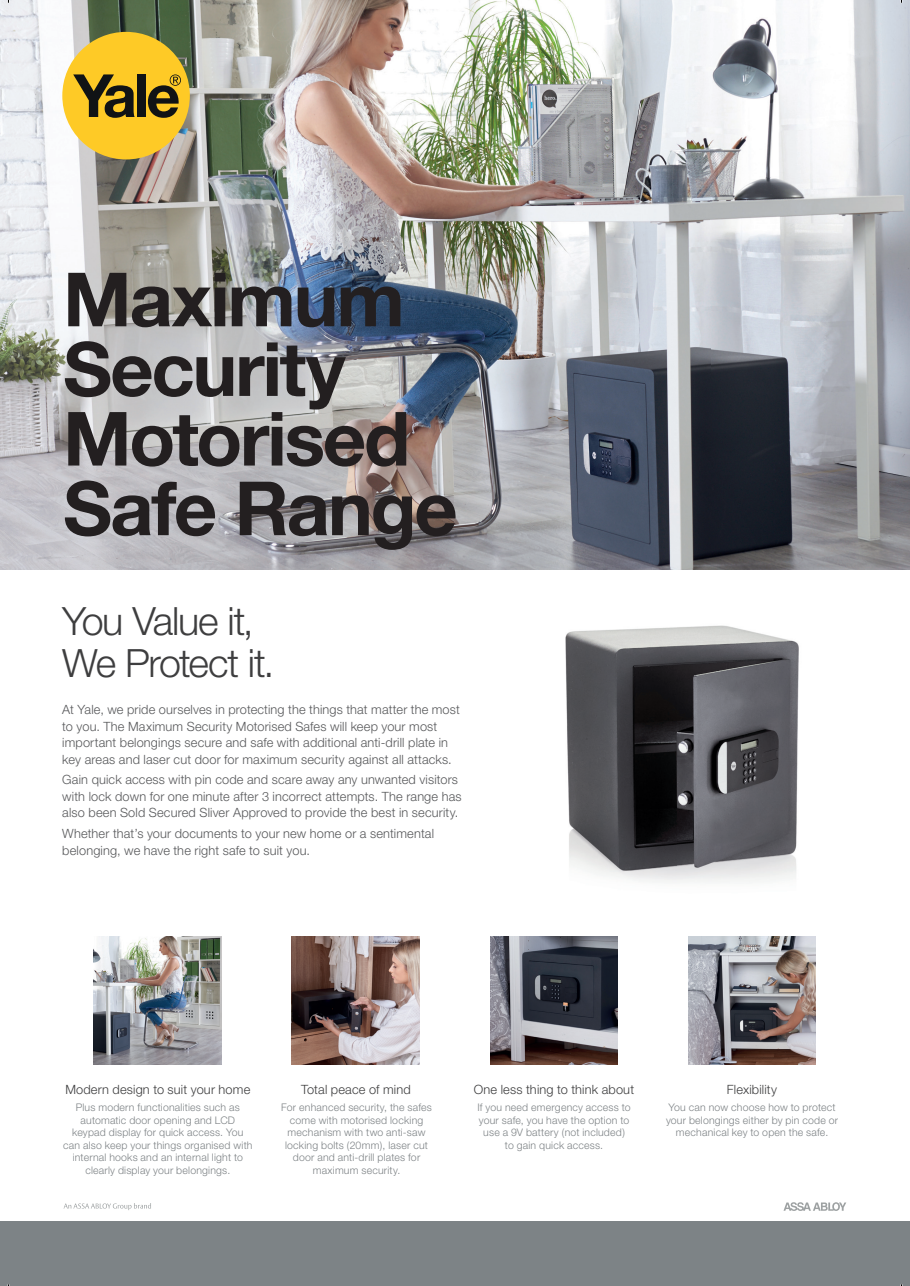
<style>
.page{position:relative;width:910px;height:1286px;background:#fff}
.page>*{position:absolute;margin:0;border:0;box-sizing:border-box;transform-origin:0 0}
.t1{font:700 74.85px/69.6px "Helvetica Neue";letter-spacing:-.03em;color:#231f20}
.t2{font:300 39px/42px "Helvetica Neue";letter-spacing:-.035em;color:#3e3e3f}
.t3{font:300 12.75px/16.5px "Helvetica Neue";letter-spacing:.01em;color:#57585a}
.t4{font:300 12.75px "Helvetica Neue";letter-spacing:.01em;color:#3e3e3f}
.t5{font:300 10.5px/12.6px "Helvetica Neue";letter-spacing:.02em;color:#7e8386;text-align:center}
</style>
<div class="page">
<img style="left:565px;top:625px;width:234px;height:257px">
<img style="left:0;top:0;width:910px;height:569px">
<svg style="left:784px;top:1202px;width:62px;height:8px"></svg>
<svg style="left:64px;top:1203px;width:87px;height:6px"></svg>
<div style="left:0;top:1221px;width:910px;height:64px;background:#7d8386"></div>
<div style="left:62px;top:32px;width:128px;height:127px;background:#feca26;border-radius:50%"></div>
<svg style="left:73px;top:74px;width:62px;height:44px"></svg>
<div style="left:137px;top:74px;width:9px;height:43px;background:#101315"></div>
<svg style="left:148px;top:74px;width:33px;height:44px"></svg>
<img style="left:490px;top:936px;width:128px;height:128px">
<img style="left:94px;top:936px;width:128px;height:128px">
<img style="left:292px;top:936px;width:128px;height:128px">
<img style="left:688px;top:936px;width:128px;height:128px">
<h1 class="t1" style="left:63px;top:263px;width:396px">Maximum<br>Security<br>Motorised<br>Safe Range</h1>
<h2 class="t2" style="left:62px;top:599px;width:214px">You Value it,<br>We Protect it.</h2>
<p class="t3" style="left:62px;top:701px;width:399px">At Yale, we pride ourselves in protecting the things that matter the most to you. The Maximum Security Motorised Safes will keep your most important belongings secure and safe with additional anti-drill plate in key areas and laser cut door for maximum security against all attacks.</p>
<p class="t3" style="left:62px;top:771px;width:401px">Gain quick access with pin code and scare away any unwanted visitors with lock down for one minute after 3 incorrect attempts. The range has also been Sold Secured Sliver Approved to provide the best in security.</p>
<p class="t3" style="left:62px;top:825px;width:373px">Whether that’s your documents to your new home or a sentimental belonging, we have the right safe to suit you.</p>
<p class="t4" style="left:65px;top:1081px;width:186px">Modern design to suit your home</p>
<p class="t5" style="left:63px;top:1100px;width:191px">Plus modern functionalities such as automatic door opening and LCD keypad display for quick access. You can also keep your things organised with internal hooks and an internal light to clearly display your belongings.</p>
<p class="t4" style="left:301px;top:1081px;width:111px">Total peace of mind</p>
<p class="t5" style="left:281px;top:1100px;width:152px">For enhanced security, the safes come with motorised locking mechanism with two anti-saw locking bolts (20mm), laser cut door and anti-drill plates for maximum security.</p>
<p class="t4" style="left:474px;top:1081px;width:162px">One less thing to think about</p>
<p class="t4" style="left:727px;top:1081px;width:52px">Flexibility</p>
<p class="t5" style="left:477px;top:1100px;width:155px">If you need emergency access to your safe, you have the option to use a 9V battery (not included)<br>to gain quick access.</p>
<p class="t5" style="left:666px;top:1100px;width:174px">You can now choose how to protect your belongings either by pin code or mechanical key to open the safe.</p>
</div>
